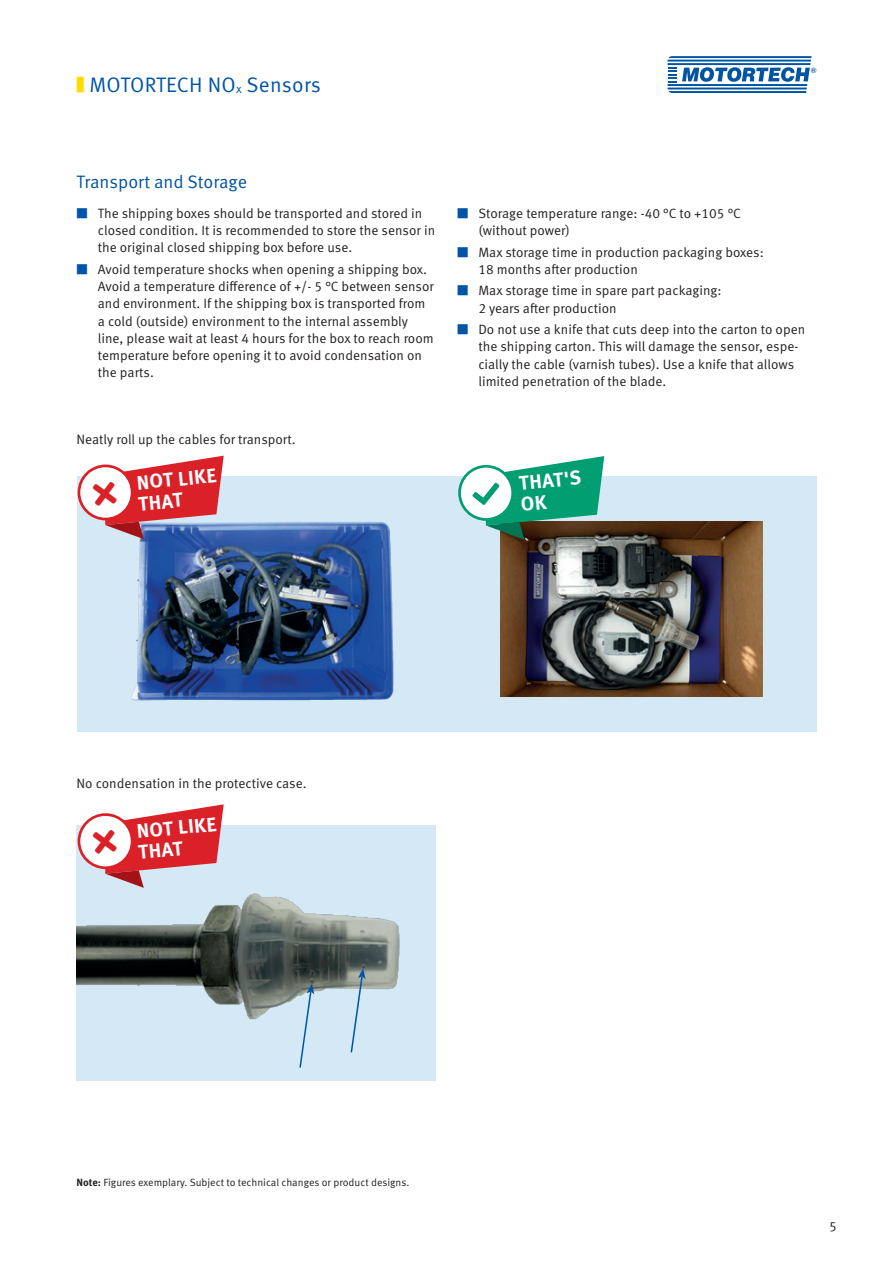
<style>
.page{position:relative;width:893px;height:1263px;background:#fff}
.page>*{position:absolute;margin:0;border:0;box-sizing:border-box;transform-origin:0 0}
.t1{font:21px "Meta Pro Norm";letter-spacing:.01em;color:#0154a6}
.t2{font:700 19.8px/21px "Meta Pro";color:#fff}
._2020_-_04_-_Abschni{font:18px "Meta Pro Norm";color:#0154a6}
._2020_-_05_-_Fließte{font:13.5px/17.2px "Meta Pro Norm";color:#231f20}
._2020_-_06_-_Fußzeil{font:10.5px "Meta Pro Norm";color:#231f20}
.t3{font:700 7.95px "Eurostile";color:#0154a2}
.s1{color:#ffdc01}
.s2{font-size:12.3px}
.s3{color:#0154a6}
.s4{font-family:"Meta Pro";font-weight:700}
</style>
<div class="page">
<hr style="left:668px;top:60px;width:143px;height:2px;background:#0154a2">
<hr style="left:668px;top:63px;width:142px;height:2px;background:#0154a2">
<hr style="left:668px;top:84px;width:139px;height:2px;background:#0154a2">
<hr style="left:668px;top:88px;width:139px;height:1px;background:#0154a2">
<svg style="left:668px;top:56px;width:144px;height:2px"></svg>
<svg style="left:668px;top:91px;width:138px;height:2px"></svg>
<svg style="left:668px;top:67px;width:8px;height:16px"></svg>
<svg style="left:682px;top:67px;width:128px;height:15px"></svg>
<svg style="left:77px;top:476px;width:739px;height:255px;background:#b7cee4"></svg>
<img style="left:134px;top:522px;width:176px;height:165px">
<svg style="left:79px;top:466px;width:53px;height:53px"></svg>
<div style="left:78px;top:464px;width:55px;height:56px;border:3px solid #da2128;border-radius:50%"></div>
<img style="left:500px;top:522px;width:262px;height:175px">
<div style="left:77px;top:825px;width:359px;height:255px;background:#d4e8f5"></div>
<img style="left:77px;top:837px;width:323px;height:183px">
<svg style="left:459px;top:466px;width:54px;height:53px"></svg>
<div style="left:458px;top:465px;width:56px;height:56px;border:3px solid #009e71;border-radius:50%"></div>
<svg style="left:472px;top:456px;width:132px;height:84px"></svg>
<svg style="left:79px;top:814px;width:53px;height:54px"></svg>
<div style="left:78px;top:813px;width:55px;height:56px;border:3px solid #da2128;border-radius:50%"></div>
<svg style="left:298px;top:983px;width:16px;height:85px"></svg>
<svg style="left:350px;top:968px;width:15px;height:85px"></svg>
<svg style="left:92px;top:456px;width:132px;height:83px"></svg>
<svg style="left:473px;top:589px;width:25px;height:25px"></svg>
<svg style="left:92px;top:804px;width:132px;height:84px"></svg>
<h1 class="t1" style="left:77px;top:69px;width:246px"><span class="s1">■</span> MOTORTECH NO<span class="s2">x</span> Sensors</h1>
<p class="t3" style="left:811px;top:66px;width:7px">®</p>
<p class="_2020_-_04_-_Abschni" style="left:77px;top:168px;width:172px">Transport and Storage</p>
<p class="_2020_-_05_-_Fließte" style="left:98px;top:204px;width:339px;text-indent:-21px"><span class="s3">■</span> The shipping boxes should be transported and stored in closed condition. It is recommended to store the sensor in the original closed shipping box before use.</p>
<p class="_2020_-_05_-_Fließte" style="left:98px;top:260px;width:338px;text-indent:-21px"><span class="s3">■</span> Avoid temperature shocks when opening a shipping box.<br>Avoid a temperature difference of +/- 5 °C between sensor and environment. If the shipping box is transported from a cold (outside) environment to the internal assembly line, please wait at least 4 hours for the box to reach room temperature before opening it to avoid condensation on the parts.</p>
<p class="_2020_-_05_-_Fließte" style="left:77px;top:430px;width:221px">Neatly roll up the cables for transport.</p>
<p class="t2" style="left:135px;top:471px;width:82px;rotate:-6deg">NOT LIKE<br>THAT</p>
<p class="_2020_-_05_-_Fließte" style="left:478px;top:204px;width:264px;text-indent:-21px"><span class="s3">■</span> Storage temperature range: -40 °C to +105 °C (without power)</p>
<p class="_2020_-_05_-_Fließte" style="left:478px;top:242px;width:287px;text-indent:-21px"><span class="s3">■</span> Max storage time in production packaging boxes:<br>18 months after production</p>
<p class="_2020_-_05_-_Fließte" style="left:478px;top:281px;width:245px;text-indent:-21px"><span class="s3">■</span> Max storage time in spare part packaging:<br>2 years after production</p>
<p class="_2020_-_05_-_Fließte" style="left:478px;top:320px;width:328px;text-indent:-21px"><span class="s3">■</span> Do not use a knife that cuts deep into the carton to open the shipping carton. This will damage the sensor, espe&shy;cially the cable (varnish tubes). Use a knife that allows limited penetration of the blade.</p>
<p class="t2" style="left:517px;top:472px;width:65px;rotate:-6deg">THAT'S<br>OK</p>
<p class="_2020_-_05_-_Fließte" style="left:77px;top:774px;width:232px">No condensation in the protective case.</p>
<p class="t2" style="left:135px;top:820px;width:82px;rotate:-6deg">NOT LIKE<br>THAT</p>
<p class="_2020_-_06_-_Fußzeil" style="left:77px;top:1174px;width:334px"><span class="s4">Note:</span> Figures exemplary. Subject to technical changes or product designs.</p>
<p class="_2020_-_05_-_Fließte" style="left:829px;top:1216px;width:9px">5</p>
</div>
